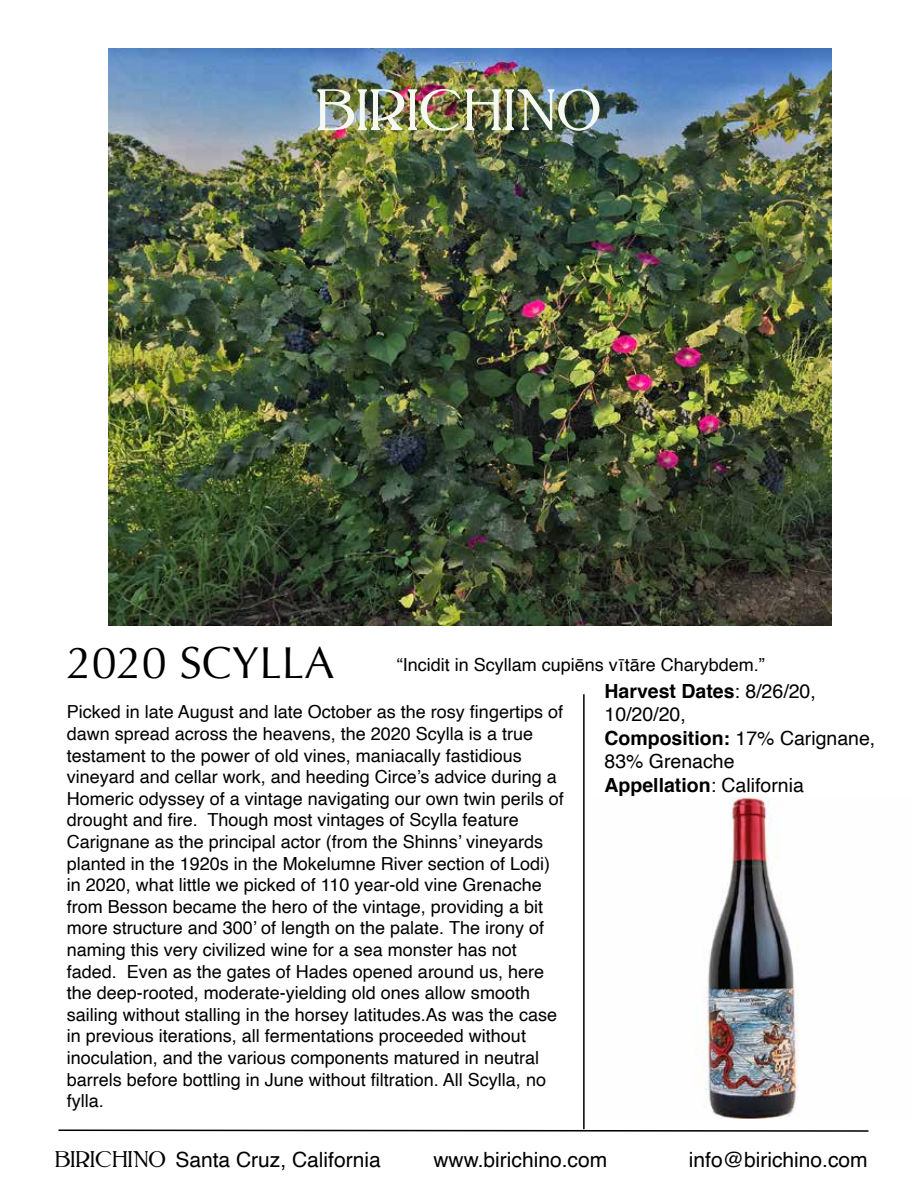
<style>
.page{position:relative;width:918px;height:1188px;background:#fff}
.page>*{position:absolute;margin:0;border:0;box-sizing:border-box;transform-origin:0 0}
.t1{font:54px "Kleukens Antiqua NF";color:#f4f9f2}
.t2{font:45px "Optima";color:#000}
.t3{font:21px "Helvetica";color:#000}
.t4{font:19.5px/23.4px "Helvetica";color:#000}
.t5{font:18px/21.6px "Helvetica";color:#000}
.s1{font-weight:700}
.s2{font-family:"Kleukens Antiqua NF"}
</style>
<div class="page">
<img style="left:109px;top:49px;width:722px;height:577px">
<hr style="left:583px;top:694px;width:2px;height:435px;background:#000">
<svg style="left:58px;top:1129px;width:811px;height:3px"></svg>
<img style="left:704px;top:798px;width:95px;height:321px">
<h1 class="t1" style="left:315px;top:76px;width:287px">BIRICHINO</h1>
<h2 class="t2" style="left:67px;top:637px;width:269px">2020 SCYLLA</h2>
<p class="t5" style="left:397px;top:654px;width:370px">“Incidit in Scyllam cupiēns vītāre Charybdem.”</p>
<p class="t5" style="left:67px;top:702px;width:499px">Picked in late August and late October as the rosy fingertips of dawn spread across the heavens, the 2020 Scylla is a true testament to the power of old vines, maniacally fastidious vineyard and cellar work, and heeding Circe’s advice during a Homeric odyssey of a vintage navigating our own twin perils of drought and fire. Though most vintages of Scylla feature Carignane as the principal actor (from the Shinns’ vineyards planted in the 1920s in the Mokelumne River section of Lodi) in 2020, what little we picked of 110 year-old vine Grenache from Besson became the hero of the vintage, providing a bit more structure and 300’ of length on the palate. The irony of naming this very civilized wine for a sea monster has not faded. Even as the gates of Hades opened around us, here the deep-rooted, moderate-yielding old ones allow smooth sailing without stalling in the horsey latitudes.As was the case in previous iterations, all fermentations proceeded without inoculation, and the various components matured in neutral barrels before bottling in June without filtration. All Scylla, no fylla.</p>
<p class="t4" style="left:605px;top:680px;width:272px"><span class="s1">Harvest Dates</span>: 8/26/20,<br>10/20/20,<br><span class="s1">Composition:</span> 17% Carignane,<br>83% Grenache<br><span class="s1">Appellation</span>: California</p>
<p class="t3" style="left:55px;top:1144px;width:328px"><span class="s2">BIRICHINO</span> Santa Cruz, California</p>
<p class="t3" style="left:433px;top:1144px;width:175px">www.birichino.com</p>
<p class="t3" style="left:689px;top:1144px;width:180px">info@birichino.com</p>
</div>
